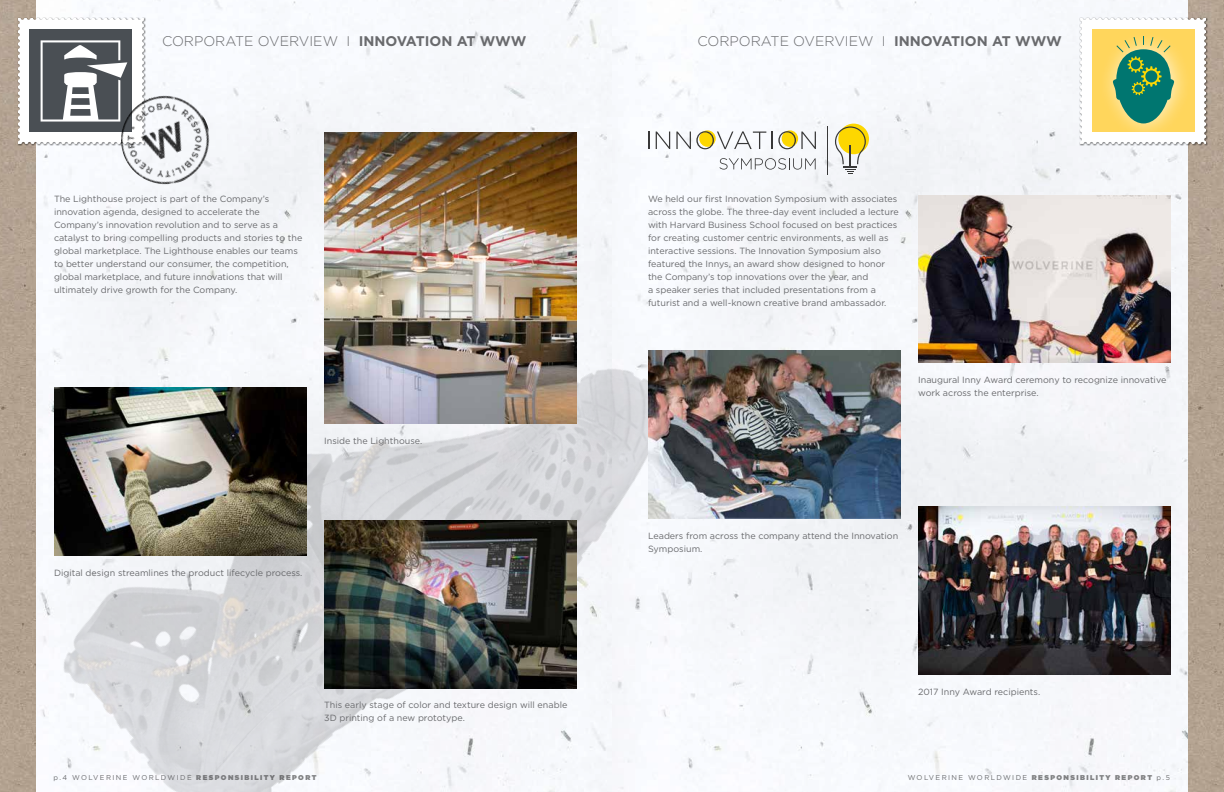
<style>
.page{position:relative;width:1224px;height:792px;background:#fff}
.page>*{position:absolute;margin:0;border:0;box-sizing:border-box;transform-origin:0 0}
.t1{font:300 14px "Gotham";color:#696a6d}
.t2{font:9px/13px "Gotham";color:#696a6d}
.t3{font:7px "Gotham";letter-spacing:.2em;color:#696a6d}
.s1{font-weight:700}
.s2{font-weight:900;color:#808183}
</style>
<div class="page">
<div style="left:36px;top:0;width:1152px;height:792px;background:#f6f8fb"></div>
<img style="left:1188px;top:0;width:36px;height:792px">
<img style="left:0;top:0;width:36px;height:792px">
<img style="left:7px;top:184px;width:733px;height:608px">
<div style="left:18px;top:18px;width:128px;height:128px;background:#000;opacity:.45"></div>
<svg style="left:18px;top:18px;width:126px;height:126px"></svg>
<hr style="left:827px;top:126px;width:1px;height:48px;background:#383838">
<div style="left:838px;top:124px;width:31px;height:30px;background:#fdd700;border-radius:50%"></div>
<svg style="left:835px;top:126px;width:31px;height:48px"></svg>
<svg style="left:648px;top:132px;width:1px;height:17px"></svg>
<svg style="left:656px;top:132px;width:14px;height:17px"></svg>
<svg style="left:676px;top:131px;width:140px;height:18px"></svg>
<svg style="left:719px;top:158px;width:97px;height:12px"></svg>
<img style="left:324px;top:520px;width:252px;height:168px">
<img style="left:54px;top:388px;width:252px;height:168px">
<img style="left:324px;top:132px;width:252px;height:291px">
<img style="left:918px;top:195px;width:252px;height:168px">
<img style="left:648px;top:351px;width:252px;height:168px">
<div style="left:1080px;top:18px;width:128px;height:128px;background:#000;opacity:.45"></div>
<svg style="left:1080px;top:18px;width:126px;height:127px"></svg>
<img style="left:918px;top:507px;width:252px;height:168px">
<img style="left:115px;top:95px;width:101px;height:95px">
<h1 class="t1" style="left:162px;top:32px;width:366px">CORPORATE OVERVIEW I <span class="s1">INNOVATION AT WWW</span></h1>
<p class="t2" style="left:54px;top:192px;width:250px">The Lighthouse project is part of the Company’s innovation agenda, designed to accelerate the Company’s innovation revolution and to serve as a catalyst to bring compelling products and stories to the global marketplace. The Lighthouse enables our teams to better understand our consumer, the competition, global marketplace, and future innovations that will ultimately drive growth for the Company.</p>
<p class="t2" style="left:324px;top:434px;width:100px">Inside the Lighthouse.</p>
<p class="t2" style="left:54px;top:566px;width:250px">Digital design streamlines the product lifecycle process.</p>
<p class="t2" style="left:324px;top:698px;width:245px">This early stage of color and texture design will enable<br>3D printing of a new prototype.</p>
<h1 class="t1" style="left:697px;top:32px;width:366px">CORPORATE OVERVIEW I <span class="s1">INNOVATION AT WWW</span></h1>
<p class="t2" style="left:648px;top:192px;width:252px">We held our first Innovation Symposium with associates across the globe. The three-day event included a lecture with Harvard Business School focused on best practices for creating customer centric environments, as well as interactive sessions. The Innovation Symposium also featured the Innys, an award show designed to honor the Company’s top innovations over the year, and<br>a speaker series that included presentations from a futurist and a well-known creative brand ambassador.</p>
<p class="t2" style="left:918px;top:373px;width:250px">Inaugural Inny Award ceremony to recognize innovative work across the enterprise.</p>
<p class="t2" style="left:648px;top:529px;width:252px">Leaders from across the company attend the Innovation<br>Symposium.</p>
<p class="t2" style="left:918px;top:685px;width:124px">2017 Inny Award recipients.</p>
<p class="t3" style="left:53px;top:773px;width:264px">p.4 WOLVERINE WORLDWIDE <span class="s2">RESPONSIBILITY REPORT</span></p>
<p class="t3" style="left:908px;top:773px;width:264px">WOLVERINE WORLDWIDE <span class="s2">RESPONSIBILITY REPORT</span> p.5</p>
</div>
